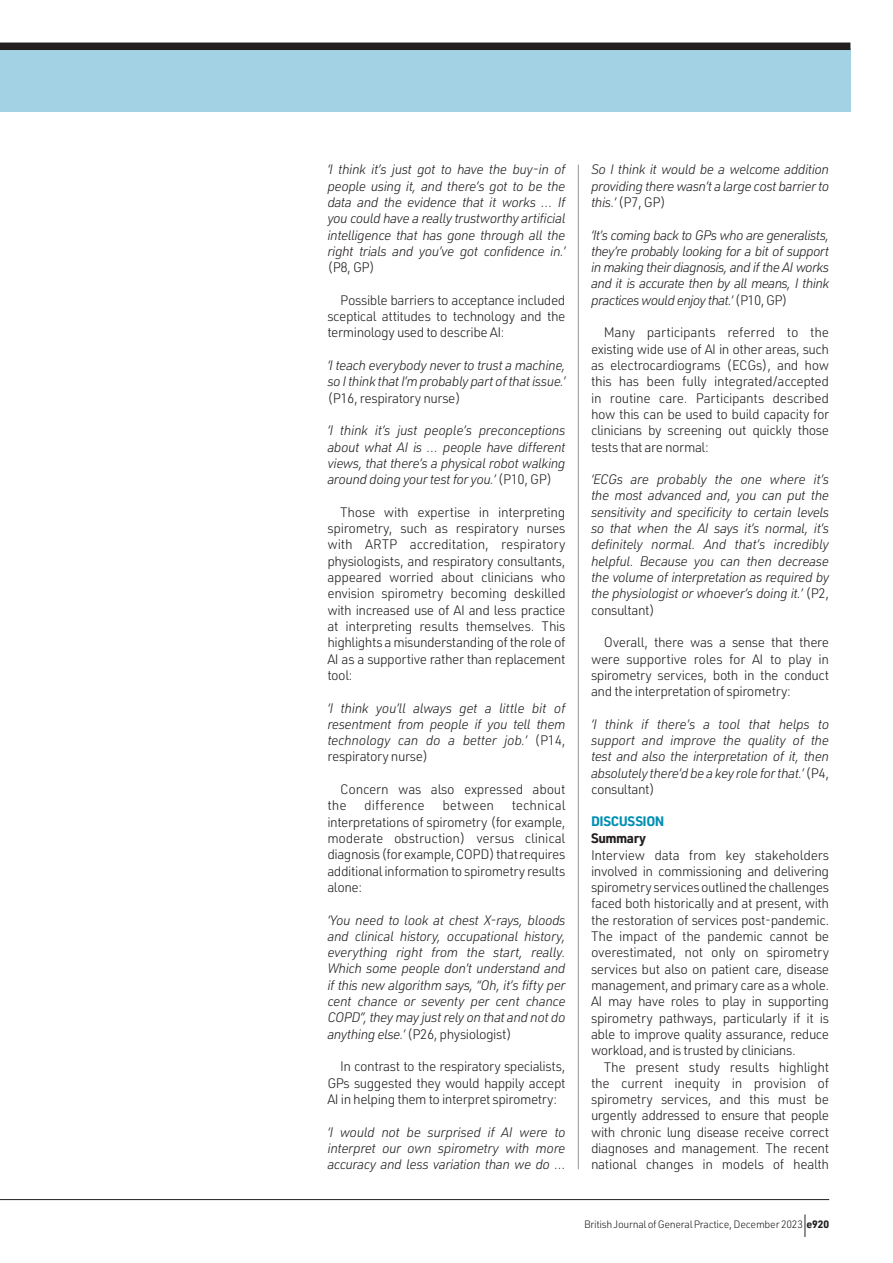
<style>
.page{position:relative;width:893px;height:1263px;background:#fff}
.page>*{position:absolute;margin:0;border:0;box-sizing:border-box;transform-origin:0 0}
.t1{font:300 13.5px/16.4px "URWDIN";letter-spacing:-.035em;color:#231f20;text-align:justify}
.t2{font:italic 300 13.5px/16.4px "URWDIN";letter-spacing:-.035em;color:#231f20;text-align:justify}
.t3{font:300 13.5px "URWDIN";letter-spacing:-.005em;color:#231f20}
.t4{font:700 13.5px "URWDIN";letter-spacing:-.035em;color:#008fb3}
.t5{font:700 13.5px "URWDIN";letter-spacing:-.035em;color:#231f20}
.t6{font:300 10.5px "URWDIN";letter-spacing:-.025em;color:#231f20}
.s1{font-style:normal}
.s2{font-weight:700}
</style>
<div class="page">
<div style="left:0;top:48px;width:850px;height:64px;background:#a2d2e3"></div>
<div style="left:0;top:43px;width:850px;height:7px;background:#231f20"></div>
<hr style="left:578px;top:165px;width:1px;height:1004px;background:#939598">
<hr style="left:0;top:1199px;width:829px;height:1px;background:#231f20">
<svg style="left:805px;top:1214px;width:1px;height:23px"></svg>
<p class="t2" style="left:327px;top:161px;width:240px">‘I think it’s just got to have the buy-in of people using it, and there’s got to be the data and the evidence that it works … If you could have a really trustworthy artificial intelligence that has gone through all the right trials and you’ve got confidence in.’</p>
<p class="t1" style="left:327px;top:259px;width:49px">(P8, GP)</p>
<p class="t1" style="left:327px;top:291px;width:240px;text-indent:13px">Possible barriers to acceptance included sceptical attitudes to technology and the terminology used to describe AI:</p>
<p class="t2" style="left:327px;top:357px;width:240px">‘I teach everybody never to trust a machine, so I think that I’m probably part of that issue.’</p>
<p class="t1" style="left:327px;top:389px;width:135px">(P16, respiratory nurse)</p>
<p class="t2" style="left:327px;top:422px;width:240px">‘I think it’s just people’s preconceptions about what AI is … people have different views, that there’s a physical robot walking around doing your test for you.’ <span class="s1">(P10, GP)</span></p>
<p class="t1" style="left:327px;top:503px;width:240px;text-indent:13px">Those with expertise in interpreting spirometry, such as respiratory nurses with ARTP accreditation, respiratory physiologists, and respiratory consultants, appeared worried about clinicians who envision spirometry becoming deskilled with increased use of AI and less practice at interpreting results themselves. This highlights a misunderstanding of the role of AI as a supportive rather than replacement tool:</p>
<p class="t2" style="left:327px;top:699px;width:240px">‘I think you’ll always get a little bit of resentment from people if you tell them technology can do a better job.’ <span class="s1">(P14, respiratory nurse)</span></p>
<p class="t1" style="left:327px;top:781px;width:240px;text-indent:13px">Concern was also expressed about the</p>
<p class="t1" style="left:327px;top:797px;width:240px;text-indent:184px">technical interpretations of spirometry (for example, moderate obstruction) versus clinical diagnosis (for example, COPD) that requires additional information to spirometry results alone:</p>
<p class="t2" style="left:327px;top:911px;width:240px">‘You need to look at chest X-rays, bloods and clinical history, occupational history, everything right from the start, really.<br>Which some people don’t understand and if this new algorithm says, ‘‘Oh, it’s fifty per cent chance or seventy per cent chance COPD’’, they may just rely on that and not do anything else.’ <span class="s1">(P26, physiologist)</span></p>
<p class="t1" style="left:327px;top:1058px;width:240px;text-indent:13px">In contrast to the respiratory specialists, GPs suggested they would happily accept AI in helping them to interpret spirometry:</p>
<p class="t2" style="left:327px;top:1123px;width:240px">‘I would not be surprised if AI were to interpret our own spirometry with more accuracy and less variation than we do …</p>
<p class="t3" style="left:364px;top:797px;width:62px">difference</p>
<p class="t3" style="left:442px;top:797px;width:53px">between</p>
<p class="t2" style="left:591px;top:161px;width:240px">So I think it would be a welcome addition providing there wasn’t a large cost barrier to this.’ <span class="s1">(P7, GP)</span></p>
<p class="t2" style="left:591px;top:226px;width:240px">‘It’s coming back to GPs who are generalists, they’re probably looking for a bit of support in making their diagnosis, and if the AI works and it is accurate then by all means, I think practices would enjoy that.’ <span class="s1">(P10, GP)</span></p>
<p class="t1" style="left:591px;top:324px;width:240px;text-indent:13px">Many participants referred to the existing wide use of AI in other areas, such as electrocardiograms (ECGs), and how this has been fully integrated/accepted in routine care. Participants described how this can be used to build capacity for clinicians by screening out quickly those tests that are normal:</p>
<p class="t2" style="left:591px;top:471px;width:240px">‘ECGs are probably the one where it’s the most advanced and, you can put the sensitivity and specificity to certain levels so that when the AI says it’s normal, it’s definitely normal. And that’s incredibly helpful. Because you can then decrease the volume of interpretation as required by the physiologist or whoever’s doing it.’ <span class="s1">(P2, consultant)</span></p>
<p class="t1" style="left:591px;top:634px;width:240px;text-indent:13px">Overall, there was a sense that there were supportive roles for AI to play in spirometry services, both in the conduct and the interpretation of spirometry:</p>
<p class="t2" style="left:591px;top:715px;width:240px">‘I think if there’s a tool that helps to support and improve the quality of the test and also the interpretation of it, then absolutely there’d be a key role for that.’ <span class="s1">(P4, consultant)</span></p>
<p class="t4" style="left:591px;top:811px;width:75px">DISCUSSION</p>
<p class="t5" style="left:591px;top:829px;width:57px">Summary</p>
<p class="t1" style="left:591px;top:846px;width:240px">Interview data from key stakeholders involved in commissioning and delivering spirometry services outlined the challenges faced both historically and at present, with the restoration of services post-pandemic.<br>The impact of the pandemic cannot be overestimated, not only on spirometry services but also on patient care, disease management, and primary care as a whole.<br>AI may have roles to play in supporting spirometry pathways, particularly if it is able to improve quality assurance, reduce workload, and is trusted by clinicians.</p>
<p class="t1" style="left:591px;top:1058px;width:240px;text-indent:13px">The present study results highlight the current inequity in provision of spirometry services, and this must be urgently addressed to ensure that people with chronic lung disease receive correct diagnoses and management. The recent national changes in models of health</p>
<p class="t6" style="left:584px;top:1217px;width:247px">BritishJournalofGeneralPractice, December 2023 <span class="s2">e920</span></p>
</div>
